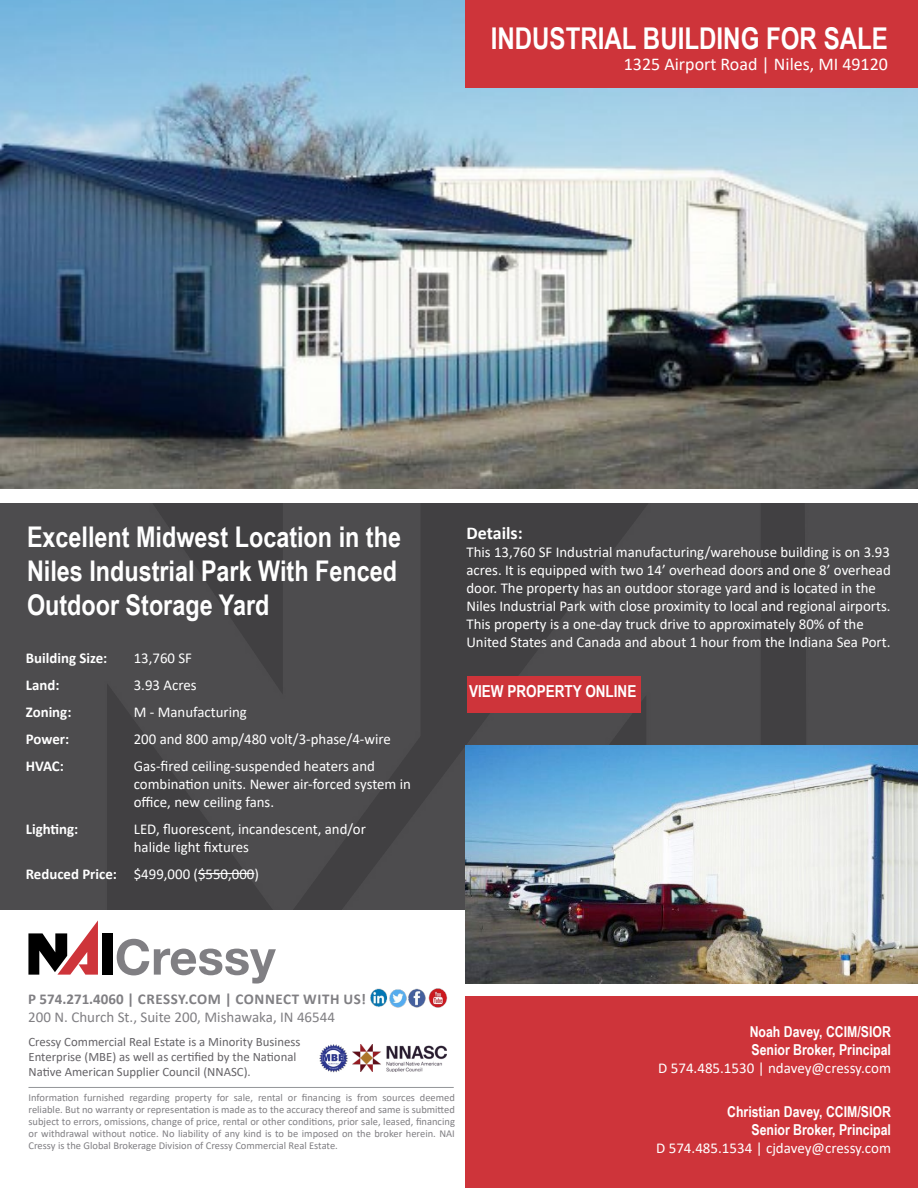
<style>
.page{position:relative;width:918px;height:1188px;background:#fff}
.page>*{position:absolute;margin:0;border:0;box-sizing:border-box;transform-origin:0 0}
.t1{font:700 30px "Arial Narrow";color:#fff}
.t2{font:700 28.5px/34.2px "Arial Narrow";color:#fff}
.t3{font:18px "Calibri";color:#fff}
.t4{font:700 18px "Calibri";color:#fff}
.t5{font:700 16.5px "Arial Narrow";color:#fff}
.t6{font:15px/18px "Calibri";color:#fff}
.t7{font:700 15px/18px "Arial Narrow";color:#fff}
.t8{font:700 15px "Calibri";color:#fff}
.t9{font:15px "Calibri";color:#807f83}
.t10{font:700 15px "Calibri";letter-spacing:.035em;color:#807f83}
.t11{font:13.5px/16.2px "Calibri";color:#fff;text-align:right}
.t12{font:700 13.5px "Arial Narrow";color:#fff}
.t13{font:12.75px/15.3px "Calibri";color:#656367}
.t14{font:10.5px/12px "Calibri";color:#807f83;text-align:justify}
.s1{font-weight:700}
</style>
<div class="page">
<img style="left:0;top:0;width:918px;height:489px">
<div style="left:466px;top:0;width:452px;height:87px;background:#ce343a"></div>
<img style="left:0;top:503px;width:918px;height:407px">
<div style="left:466px;top:996px;width:452px;height:192px;background:#ce343a"></div>
<div style="left:467px;top:676px;width:174px;height:37px;background:#ce343a"></div>
<hr style="left:198px;top:873px;width:56px;height:1px;background:#fff">
<img style="left:466px;top:745px;width:452px;height:239px">
<div style="left:102px;top:933px;width:10px;height:42px;background:#000"></div>
<svg style="left:28px;top:920px;width:70px;height:55px"></svg>
<svg style="left:117px;top:939px;width:159px;height:45px"></svg>
<img style="left:370px;top:988px;width:78px;height:20px">
<img style="left:319px;top:1044px;width:29px;height:29px">
<img style="left:352px;top:1045px;width:95px;height:27px">
<hr style="left:28px;top:1087px;width:426px;height:1px;background:#939598">
<h1 class="t1" style="left:491px;top:16px;width:399px">INDUSTRIAL BUILDING FOR SALE</h1>
<p class="t3" style="left:624px;top:52px;width:266px">1325 Airport Road | Niles, MI 49120</p>
<h2 class="t2" style="left:27px;top:518px;width:376px">Excellent Midwest Location in the<br>Niles Industrial Park With Fenced<br>Outdoor Storage Yard</h2>
<p class="t4" style="left:466px;top:521px;width:58px">Details:</p>
<p class="t6" style="left:466px;top:543px;width:426px">This 13,760 SF Industrial manufacturing/warehouse building is on 3.93 acres. It is equipped with two 14’ overhead doors and one 8’ overhead door. The property has an outdoor storage yard and is located in the Niles Industrial Park with close proximity to local and regional airports.<br>This property is a one-day truck drive to approximately 80% of the United States and Canada and about 1 hour from the Indiana Sea Port.</p>
<p class="t5" style="left:469px;top:679px;width:169px">VIEW PROPERTY ONLINE</p>
<p class="t8" style="left:26px;top:647px;width:83px">Building Size:</p>
<p class="t6" style="left:134px;top:648px;width:60px">13,760 SF</p>
<p class="t8" style="left:26px;top:674px;width:35px">Land:</p>
<p class="t6" style="left:134px;top:675px;width:64px">3.93 Acres</p>
<p class="t8" style="left:26px;top:701px;width:47px">Zoning:</p>
<p class="t6" style="left:134px;top:702px;width:115px">M - Manufacturing</p>
<p class="t8" style="left:26px;top:728px;width:45px">Power:</p>
<p class="t6" style="left:134px;top:729px;width:259px">200 and 800 amp/480 volt/3-phase/4-wire</p>
<p class="t8" style="left:26px;top:755px;width:40px">HVAC:</p>
<p class="t6" style="left:134px;top:756px;width:279px">Gas-fired ceiling-suspended heaters and combination units. Newer air-forced system in office, new ceiling fans.</p>
<p class="t8" style="left:26px;top:818px;width:54px">Lighting:</p>
<p class="t6" style="left:134px;top:819px;width:234px">LED, fluorescent, incandescent, and/or halide light fixtures</p>
<p class="t6" style="left:26px;top:864px;width:235px"><span class="s1">Reduced Price:</span> $499,000 ($550,000)</p>
<p class="t10" style="left:28px;top:988px;width:339px">P 574.271.4060 | CRESSY.COM | CONNECT WITH US!</p>
<p class="t9" style="left:28px;top:1006px;width:308px">200 N. Church St., Suite 200, Mishawaka, IN 46544</p>
<p class="t13" style="left:28px;top:1034px;width:273px">Cressy Commercial Real Estate is a Minority Business<br>Enterprise (MBE) as well as certified by the National<br>Native American Supplier Council (NNASC).</p>
<p class="t14" style="left:28px;top:1091px;width:428px">Information furnished regarding property for sale, rental or financing is from sources deemed reliable. But no warranty or representation is made as to the accuracy thereof and same is submitted subject to errors, omissions, change of price, rental or other conditions, prior sale, leased, financing or withdrawal without notice. No liability of any kind is to be imposed on the broker herein. NAI Cressy is the Global Brokerage Division of Cressy Commercial Real Estate.</p>
<p class="t7" style="left:750px;top:1022px;width:143px">Noah Davey, CCIM/SIOR<br>Senior Broker, Principal</p>
<p class="t6" style="left:658px;top:1059px;width:234px">D 574.485.1530 | ndavey@cressy.com</p>
<p class="t7" style="left:727px;top:1102px;width:165px;text-align:right">Christian Davey, CCIM/SIOR<br>Senior Broker, Principal</p>
<p class="t6" style="left:656px;top:1138px;width:236px">D 574.485.1534 | cjdavey@cressy.com</p>
<p class="t12" style="left:765px;top:1107px;width:127px">Senior Broker, Principal</p>
<p class="t11" style="left:779px;top:1125px;width:114px">D 574.485.1534 cjdavey@cressy.com</p>
<p class="t11" style="left:604px;top:1142px;width:112px">ndavey@cressy.com</p>
</div>
